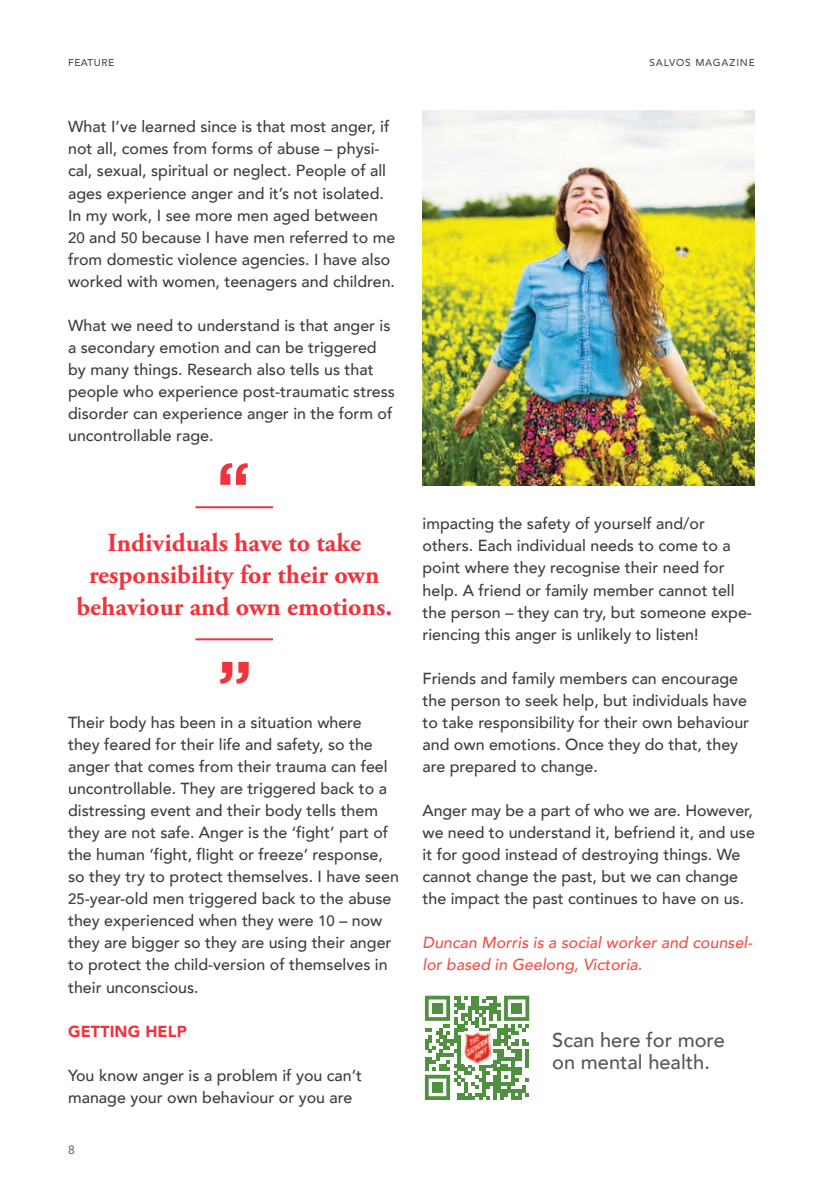
<style>
.page{position:relative;width:840px;height:1191px;background:#fff}
.page>*{position:absolute;margin:0;border:0;box-sizing:border-box;transform-origin:0 0}
.Pull_Quote_-_Grey{font:700 26px/32px "Adobe Garamond Pro";color:#ee343d;text-align:center}
.Salvos_Subhead{font:500 20px/22px "Avenir";color:#57585a}
.Body{font:500 16px/22px "Avenir";color:#3e3e3f}
.Salvos_Writer_Blurb{font:italic 500 16px/22px "Avenir";color:#f0514a}
.Intext_Subhead{font:900 16px "Avenir";letter-spacing:.01em;color:#ee343d}
.t1{font:12px "Avenir";color:#4b4c4d}
.Page_name_-_Left{font:500 10px "Avenir";letter-spacing:.08em;color:#4b4c4d}
.Page_name_-_Left-2{font:500 10px "Avenir";letter-spacing:.06em;color:#4b4c4d}
.s1{font-size:15px}
</style>
<div class="page">
<svg style="left:220px;top:662px;width:28px;height:21px"></svg>
<hr style="left:195px;top:638px;width:78px;height:2px;background:#ee343d">
<hr style="left:195px;top:506px;width:78px;height:2px;background:#ee343d">
<svg style="left:220px;top:463px;width:28px;height:22px"></svg>
<img style="left:422px;top:110px;width:332px;height:375px">
<svg style="left:424px;top:995px;width:105px;height:105px"></svg>
<div style="left:432px;top:1003px;width:10px;height:10px;background:#4f9141"></div>
<div style="left:511px;top:1003px;width:10px;height:10px;background:#4f9141"></div>
<div style="left:432px;top:1082px;width:10px;height:10px;background:#4f9141"></div>
<img style="left:464px;top:1031px;width:26px;height:33px">
<p class="Page_name_-_Left-2" style="left:68px;top:54px;width:47px">FEATURE</p>
<p class="Body" style="left:68px;top:115px;width:328px">What I’ve learned since is that most anger, if not all, comes from forms of abuse – physi&shy;cal, sexual, spiritual or neglect. People of all ages experience anger and it’s not isolated.<br>In my work, I see more men aged between <span class="s1">20</span> and <span class="s1">50</span> because I have men referred to me from domestic violence agencies. I have also worked with women, teenagers and children.</p>
<p class="Body" style="left:68px;top:313px;width:328px">What we need to understand is that anger is a secondary emotion and can be triggered by many things. Research also tells us that people who experience post-traumatic stress disorder can experience anger in the form of uncontrollable rage.</p>
<p class="Page_name_-_Left" style="left:649px;top:54px;width:107px">SALVOS MAGAZINE</p>
<p class="Pull_Quote_-_Grey" style="left:76px;top:527px;width:317px">Individuals have to take responsibility for their own behaviour and own emotions.</p>
<p class="Body" style="left:68px;top:710px;width:332px">Their body has been in a situation where<br>they feared for their life and safety, so the anger that comes from their trauma can feel uncontrollable. They are triggered back to a distressing event and their body tells them they are not safe. Anger is the ‘fight’ part of the human ‘fight, flight or freeze’ response, so they try to protect themselves. I have seen <span class="s1">25</span>-year-old men triggered back to the abuse they experienced when they were <span class="s1">10</span> – now they are bigger so they are using their anger to protect the child-version of themselves in their unconscious.</p>
<p class="Intext_Subhead" style="left:68px;top:1017px;width:120px">GETTING HELP</p>
<p class="Body" style="left:68px;top:1063px;width:295px">You know anger is a problem if you can’t manage your own behaviour or you are</p>
<p class="t1" style="left:68px;top:1142px;width:8px">8</p>
<p class="Body" style="left:422px;top:512px;width:331px">impacting the safety of yourself and/or others. Each individual needs to come to a point where they recognise their need for help. A friend or family member cannot tell the person – they can try, but someone expe&shy;riencing this anger is unlikely to listen!</p>
<p class="Body" style="left:422px;top:666px;width:328px">Friends and family members can encourage the person to seek help, but individuals have to take responsibility for their own behaviour and own emotions. Once they do that, they are prepared to change.</p>
<p class="Body" style="left:422px;top:798px;width:333px">Anger may be a part of who we are. However, we need to understand it, befriend it, and use it for good instead of destroying things. We cannot change the past, but we can change the impact the past continues to have on us.</p>
<p class="Salvos_Writer_Blurb" style="left:422px;top:932px;width:331px">Duncan Morris is a social worker and counsel&shy;lor based in Geelong, Victoria.</p>
<p class="Salvos_Subhead" style="left:552px;top:1027px;width:174px">Scan here for more on mental health.</p>
</div>
